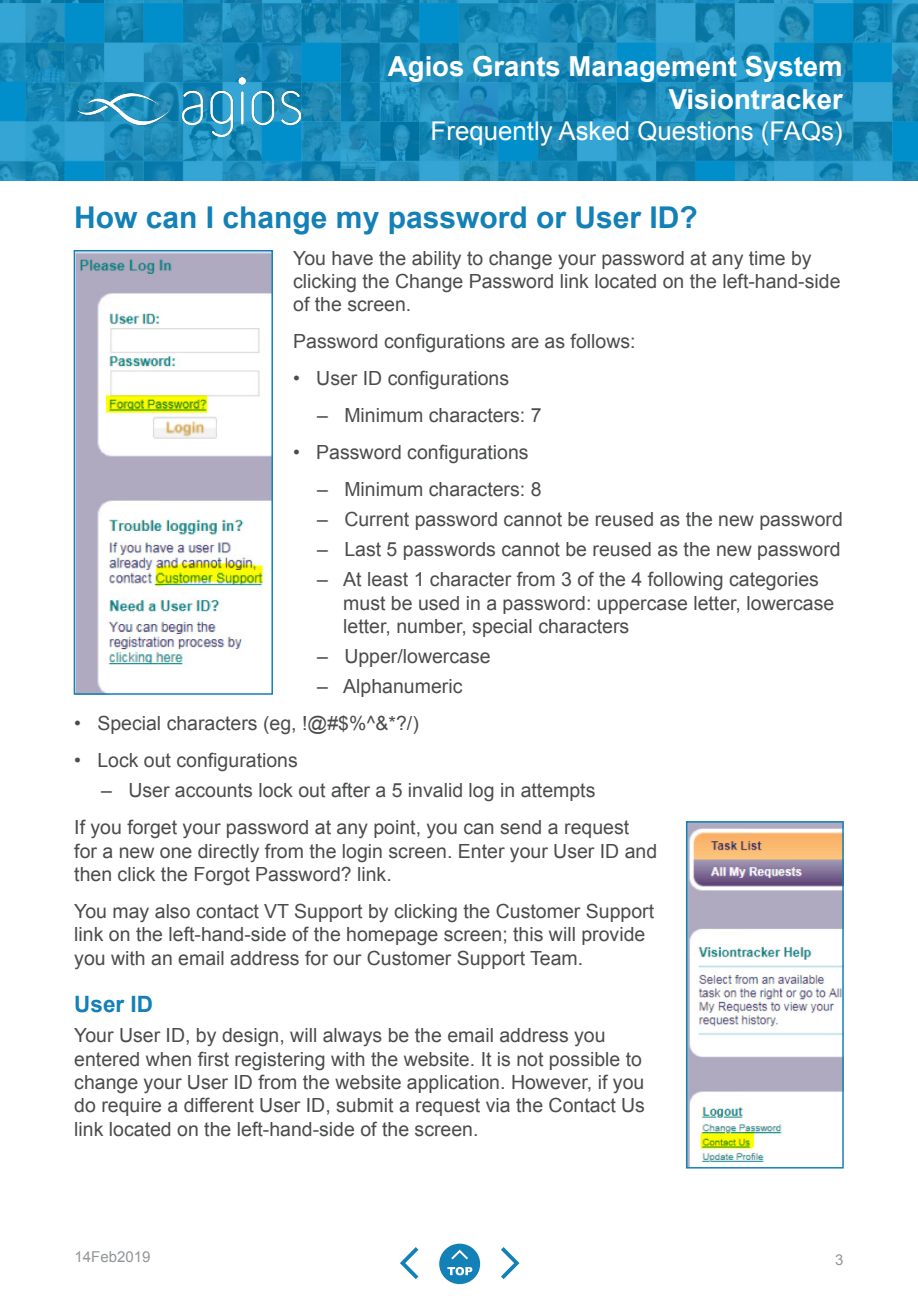
<style>
.page{position:relative;width:918px;height:1296px;background:#fff}
.page>*{position:absolute;margin:0;border:0;box-sizing:border-box;transform-origin:0 0}
.t1{font:700 30px "Arial";color:#1380b7}
.t2{font:700 27.6px/33px "Arial";color:#fff;text-align:right}
.t3{font:25.8px "Arial";color:#fff}
.t4{font:700 22.5px "Arial";color:#1380b7}
.t5{font:19.5px/23.4px "Arial";color:#4b4c4d}
.t6{font:15px "Arial";color:#939598}
</style>
<div class="page">
<svg style="left:501px;top:1247px;width:18px;height:32px"></svg>
<svg style="left:400px;top:1247px;width:18px;height:32px"></svg>
<div style="left:439px;top:1244px;width:41px;height:40px;background:#1380b7;border-radius:50%"></div>
<svg style="left:451px;top:1250px;width:17px;height:9px"></svg>
<svg style="left:447px;top:1267px;width:25px;height:8px"></svg>
<img style="left:0;top:0;width:918px;height:181px">
<img style="left:77px;top:77px;width:224px;height:59px">
<img style="left:77px;top:253px;width:193px;height:439px">
<div style="left:74px;top:250px;width:199px;height:445px;border:2px solid #1380b7"></div>
<img style="left:689px;top:824px;width:152px;height:342px">
<div style="left:686px;top:821px;width:158px;height:348px;border:2px solid #1380b7"></div>
<h2 class="t2" style="left:388px;top:50px;width:456px">Agios Grants Management System<br>Visiontracker</h2>
<h3 class="t3" style="left:431px;top:114px;width:414px">Frequently Asked Questions (FAQs)</h3>
<p class="t1" style="left:74px;top:197px;width:625px">How can I change my password or User ID?</p>
<p class="t5" style="left:293px;top:246px;width:549px">You have the ability to change your password at any time by clicking the Change Password link located on the left-hand-side of the screen.</p>
<p class="t5" style="left:293px;top:330px;width:344px">Password configurations are as follows:</p>
<p class="t5" style="left:293px;top:367px;width:217px">• User ID configurations</p>
<p class="t5" style="left:317px;top:404px;width:226px">– Minimum characters: 7</p>
<p class="t5" style="left:293px;top:441px;width:237px">• Password configurations</p>
<p class="t5" style="left:317px;top:478px;width:226px">– Minimum characters: 8</p>
<p class="t5" style="left:317px;top:508px;width:527px">– Current password cannot be reused as the new password</p>
<p class="t5" style="left:317px;top:538px;width:525px">– Last 5 passwords cannot be reused as the new password</p>
<p class="t5" style="left:343px;top:568px;width:493px;text-indent:-26px">– At least 1 character from 3 of the 4 following categories must be used in a password: uppercase letter, lowercase letter, number, special characters</p>
<p class="t5" style="left:317px;top:645px;width:175px">– Upper/lowercase</p>
<p class="t5" style="left:317px;top:675px;width:147px">– Alphanumeric</p>
<p class="t5" style="left:74px;top:712px;width:346px">• Special characters (eg, !@#$%^&amp;*?/)</p>
<p class="t5" style="left:74px;top:749px;width:225px">• Lock out configurations</p>
<p class="t5" style="left:101px;top:779px;width:496px">– User accounts lock out after a 5 invalid log in attempts</p>
<p class="t5" style="left:74px;top:816px;width:585px">If you forget your password at any point, you can send a request<br>for a new one directly from the login screen. Enter your User ID and then click the Forgot Password? link.</p>
<p class="t5" style="left:74px;top:900px;width:581px">You may also contact VT Support by clicking the Customer Support link on the left-hand-side of the homepage screen; this will provide you with an email address for our Customer Support Team.</p>
<p class="t4" style="left:74px;top:989px;width:80px">User ID</p>
<p class="t5" style="left:74px;top:1024px;width:572px">Your User ID, by design, will always be the email address you entered when first registering with the website. It is not possible to change your User ID from the website application. However, if you do require a different User ID, submit a request via the Contact Us link located on the left-hand-side of the screen.</p>
<p class="t6" style="left:75px;top:1247px;width:77px">14Feb2019</p>
<p class="t6" style="left:835px;top:1250px;width:10px">3</p>
</div>
